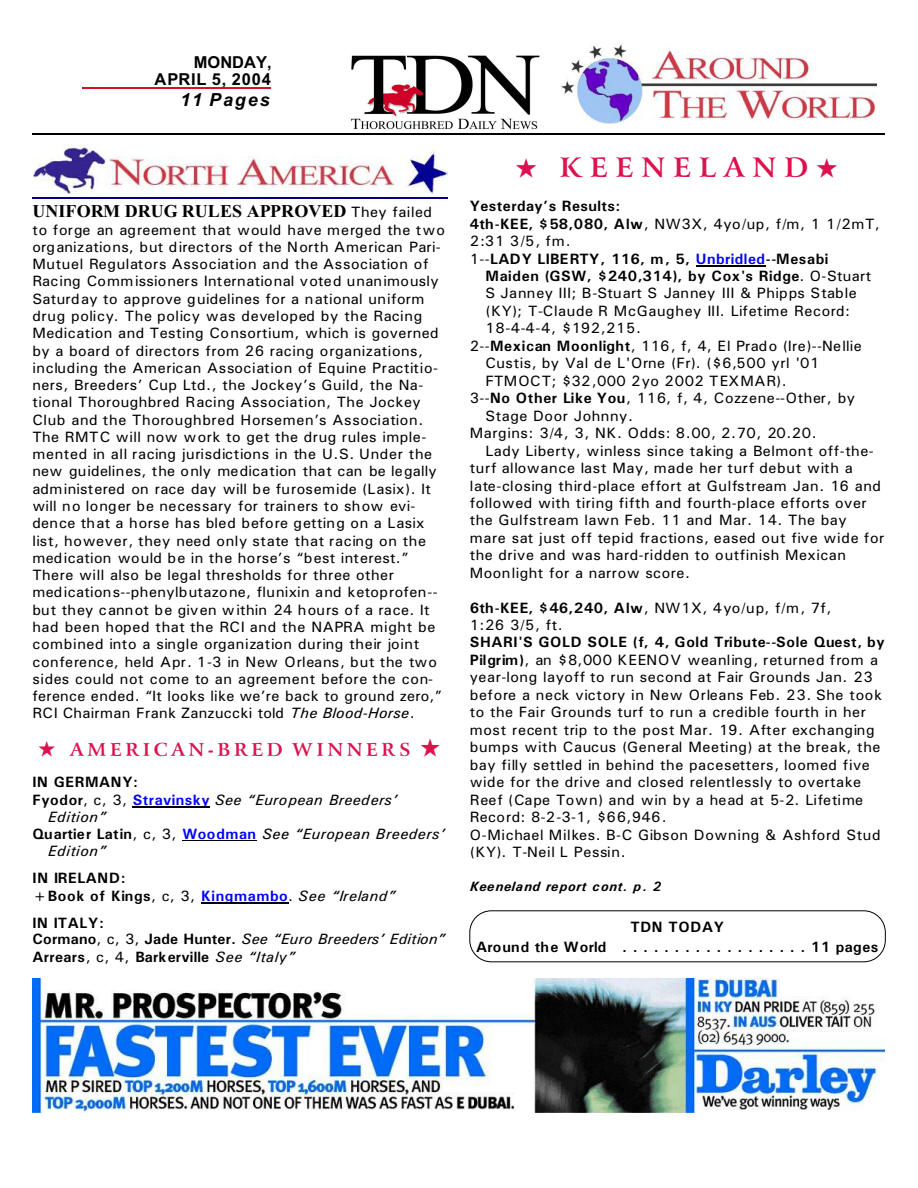
<style>
.page{position:relative;width:918px;height:1188px;background:#fff}
.page>*{position:absolute;margin:0;border:0;box-sizing:border-box;transform-origin:0 0}
.t1{font:700 27px "Arrus BT";letter-spacing:.3em;color:#db124d}
.t2{font:700 18px "Times New Roman";letter-spacing:.005em;color:#000}
.t3{font:700 18px "Arrus BT";letter-spacing:.2em;color:#db124d}
.t4{font:italic 700 18px "Arial";letter-spacing:.105em;color:#000}
.t5{font:700 16.5px/17.7px "Arial";letter-spacing:.025em;color:#000;text-align:right}
.t6{font:15px/17.2px "Univers";letter-spacing:.03em;color:#000}
.t7{font:700 15px/17.4px "Univers";letter-spacing:.04em;color:#000}
.t8{font:italic 15px "Univers";letter-spacing:.03em;color:#000}
.t9{font:15px "Univers";letter-spacing:.01em;color:#000}
.t10{font:italic 700 13.5px "Univers";letter-spacing:.04em;color:#000}
.s1{font-family:"Univers";font-weight:400;font-size:15px}
.s2{font-style:italic}
.s3{font-weight:700;font-style:normal}
.s4{font-style:normal}
.s5{font-weight:700;font-style:normal;color:#00f}
.s6{font-weight:400}
.s7{color:#00f}
.s8{font-weight:400;font-style:italic}
.s9{font-weight:700}
</style>
<div class="page">
<hr style="left:82px;top:87px;width:189px;height:2px;background:#d41226">
<img style="left:561px;top:44px;width:315px;height:79px">
<img style="left:351px;top:55px;width:189px;height:75px">
<hr style="left:32px;top:134px;width:853px;height:1px;background:#000">
<img style="left:32px;top:979px;width:852px;height:133px">
<img style="left:32px;top:145px;width:416px;height:49px">
<hr style="left:32px;top:197px;width:416px;height:1px;background:#000080">
<hr style="left:133px;top:806px;width:77px;height:1px;background:#000">
<hr style="left:182px;top:840px;width:75px;height:1px;background:#000">
<hr style="left:201px;top:902px;width:87px;height:1px;background:#000">
<hr style="left:696px;top:265px;width:70px;height:1px;background:#000">
<div style="left:470px;top:911px;width:415px;height:51px;border:1px solid #000;border-radius:22px"></div>
<p class="t5" style="left:155px;top:54px;width:119px">MONDAY,<br>APRIL 5, 2004</p>
<p class="t4" style="left:180px;top:93px;width:91px">11 Pages</p>
<p class="t2" style="left:32px;top:205px;width:401px">UNIFORM DRUG RULES APPROVED <span class="s1">They failed</span></p>
<p class="t6" style="left:32px;top:222px;width:414px">to forge an agreement that would have merged the two organizations, but directors of the North American Pari-Mutuel Regulators Association and the Association of Racing Commissioners International voted unanimously Saturday to approve guidelines for a national uniform drug policy. The policy was developed by the Racing Medication and Testing Consortium, which is governed by a board of directors from 26 racing organizations, including the American Association of Equine Practitio&shy;ners, Breeders’ Cup Ltd., the Jockey’s Guild, the Na&shy;tional Thoroughbred Racing Association, The Jockey Club and the Thoroughbred Horsemen’s Association.<br>The RMTC will now work to get the drug rules imple&shy;mented in all racing jurisdictions in the U.S. Under the new guidelines, the only medication that can be legally administered on race day will be furosemide (Lasix). It will no longer be necessary for trainers to show evi&shy;dence that a horse has bled before getting on a Lasix list, however, they need only state that racing on the medication would be in the horse’s “best interest.” There will also be legal thresholds for three other medications--phenylbutazone, flunixin and ketoprofen-- but they cannot be given within 24 hours of a race. It had been hoped that the RCI and the NAPRA might be combined into a single organization during their joint conference, held Apr. 1-3 in New Orleans, but the two sides could not come to an agreement before the con&shy;ference ended. “It looks like we’re back to ground zero,” RCI Chairman Frank Zanzuccki told <span class="s2">The Blood-Horse</span>.</p>
<p class="t3" style="left:39px;top:742px;width:404px">★ AMERICAN-BRED WINNERS ★</p>
<p class="t7" style="left:32px;top:775px;width:107px">IN GERMANY:</p>
<p class="t8" style="left:32px;top:794px;width:366px"><span class="s3">Fyodor</span><span class="s4">, c, 3,</span> <span class="s5">Stravinsky</span> See “European Breeders’</p>
<p class="t8" style="left:48px;top:812px;width:60px">Edition”</p>
<p class="t8" style="left:32px;top:829px;width:414px"><span class="s3">Quartier Latin</span><span class="s4">, c, 3,</span> <span class="s5">Woodman</span> See “European Breeders’</p>
<p class="t8" style="left:48px;top:846px;width:60px">Edition”</p>
<p class="t7" style="left:32px;top:871px;width:365px">IN IRELAND:<br>+Book of Kings<span class="s6">, c, 3,</span> <span class="s7">Kingmambo</span><span class="s6">.</span> <span class="s8">See “Ireland”</span></p>
<p class="t7" style="left:32px;top:915px;width:415px;line-height:17px">IN ITALY:<br>Cormano<span class="s6">, c, 3,</span> Jade Hunter. <span class="s8">See “Euro Breeders’ Edition”<br></span>Arrears<span class="s6">, c, 4,</span> Barkerville <span class="s8">See “Italy”</span></p>
<h1 class="t1" style="left:516px;top:156px;width:324px">★ KEENELAND★</h1>
<p class="t7" style="left:470px;top:199px;width:412px">Yesterday’s Results:<br>4th-KEE, $58,080, Alw<span class="s6">, NW3X, 4yo/up, f/m, 1 1/2mT, 2:31 3/5, fm.<br>1--</span>LADY LIBERTY, 116, m, 5, <span class="s7">Unbridled</span>--Mesabi</p>
<p class="t7" style="left:485px;top:268px;width:387px">Maiden (GSW, $240,314), by Cox's Ridge<span class="s6">. O-Stuart</span></p>
<p class="t9" style="left:485px;top:288px;width:373px">S Janney III; B-Stuart S Janney III &amp; Phipps Stable</p>
<p class="t6" style="left:485px;top:303px;width:366px">(KY); T-Claude R McGaughey III. Lifetime Record:</p>
<p class="t6" style="left:485px;top:321px;width:157px">18-4-4-4, $192,215.</p>
<p class="t9" style="left:470px;top:340px;width:393px">2--<span class="s9">Mexican Moonlight</span>, 116, f, 4, El Prado (Ire)--Nellie</p>
<p class="t6" style="left:485px;top:356px;width:335px">Custis, by Val de L'Orne (Fr). ($6,500 yrl '01</p>
<p class="t6" style="left:485px;top:373px;width:303px">FTMOCT; $32,000 2yo 2002 TEXMAR).</p>
<p class="t6" style="left:470px;top:391px;width:387px">3--<span class="s9">No Other Like You</span>, 116, f, 4, Cozzene--Other, by</p>
<p class="t6" style="left:485px;top:408px;width:149px">Stage Door Johnny.</p>
<p class="t6" style="left:470px;top:426px;width:349px">Margins: 3/4, 3, NK. Odds: 8.00, 2.70, 20.20.</p>
<p class="t6" style="left:485px;top:443px;width:390px">Lady Liberty, winless since taking a Belmont off-the-</p>
<p class="t6" style="left:470px;top:461px;width:385px">turf allowance last May, made her turf debut with a</p>
<p class="t6" style="left:470px;top:478px;width:413px">late-closing third-place effort at Gulfstream Jan. 16 and</p>
<p class="t6" style="left:470px;top:496px;width:399px">followed with tiring fifth and fourth-place efforts over</p>
<p class="t6" style="left:470px;top:513px;width:378px">the Gulfstream lawn Feb. 11 and Mar. 14. The bay</p>
<p class="t6" style="left:470px;top:530px;width:416px">mare sat just off tepid fractions, eased out five wide for</p>
<p class="t6" style="left:470px;top:548px;width:378px">the drive and was hard-ridden to outfinish Mexican</p>
<p class="t6" style="left:470px;top:565px;width:222px">Moonlight for a narrow score.</p>
<p class="t6" style="left:470px;top:600px;width:363px"><span class="s9">6th-KEE, $46,240, Alw</span>, NW1X, 4yo/up, f/m, 7f,<br>1:26 3/5, ft.</p>
<p class="t6" style="left:470px;top:635px;width:416px"><span class="s9">SHARI'S GOLD SOLE (f, 4, Gold Tribute--Sole Quest, by Pilgrim)</span>, an $8,000 KEENOV weanling, returned from a year-long layoff to run second at Fair Grounds Jan. 23 before a neck victory in New Orleans Feb. 23. She took to the Fair Grounds turf to run a credible fourth in her most recent trip to the post Mar. 19. After exchanging bumps with Caucus (General Meeting) at the break, the bay filly settled in behind the pacesetters, loomed five wide for the drive and closed relentlessly to overtake Reef (Cape Town) and win by a head at 5-2. Lifetime Record: 8-2-3-1, $66,946.<br>O-Michael Milkes. B-C Gibson Downing &amp; Ashford Stud (KY). T-Neil L Pessin.</p>
<p class="t10" style="left:470px;top:882px;width:193px">Keeneland report cont. p. 2</p>
<p class="t7" style="left:476px;top:919px;width:404px;line-height:19.2px;text-align:center">TDN TODAY<br>Around the World ..................11 pages</p>
</div>
